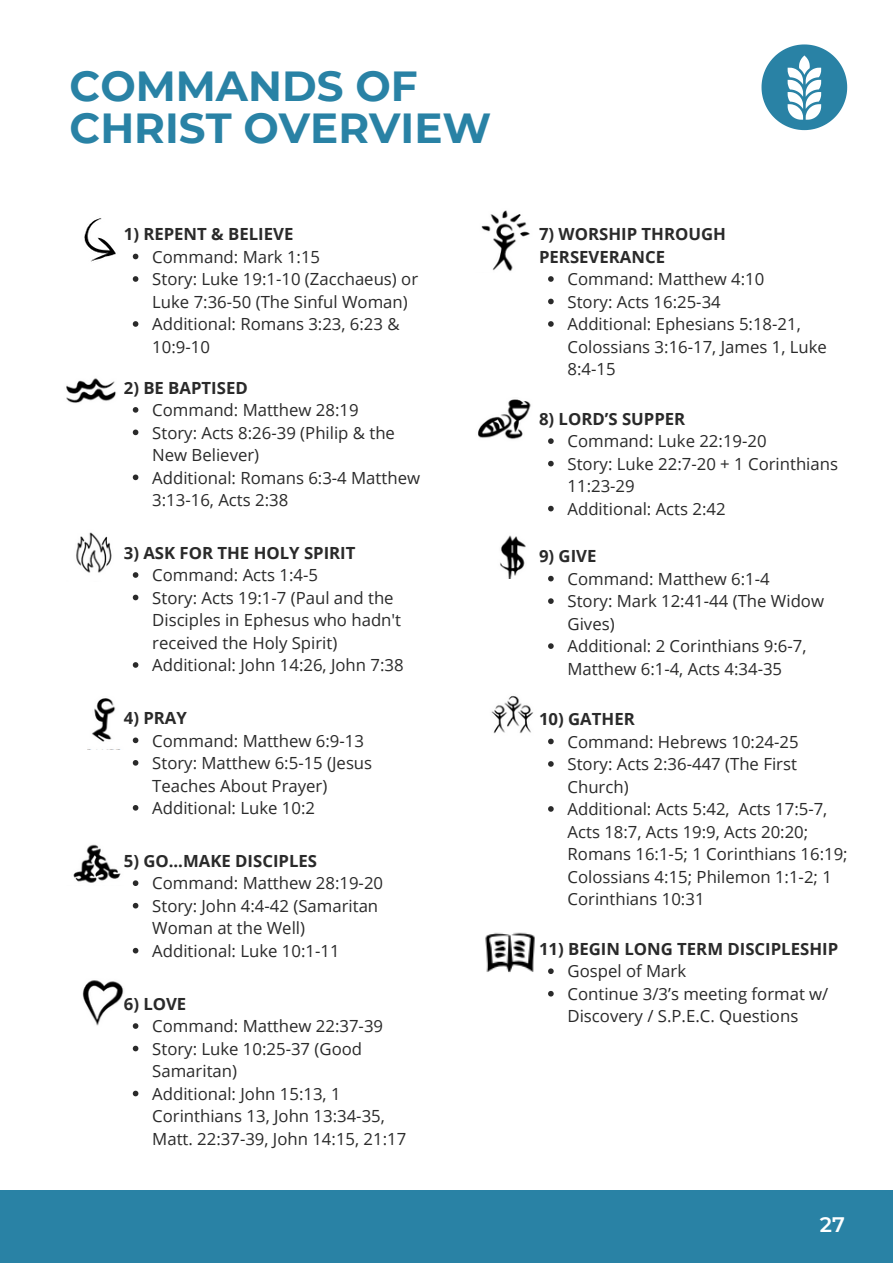
<style>
.page{position:relative;width:893px;height:1264px;background:#fff}
.page>*{position:absolute;margin:0;border:0;box-sizing:border-box;transform-origin:0 0}
.t1{font:700 42px/41.5px "Montserrat";color:#2982a5}
.t2{font:600 21px "Montserrat";color:#fff}
.t3{font:16.8px/22.5px "Open Sans";color:#2a2a2a}
.t4{font:700 16.8px/22.5px "Open Sans";color:#2a2a2a}
</style>
<div class="page">
<div style="left:0;top:1190px;width:892px;height:72px;background:#2982a5"></div>
<svg style="left:761px;top:44px;width:86px;height:86px"></svg>
<img style="left:84px;top:218px;width:32px;height:44px">
<img style="left:481px;top:210px;width:49px;height:61px">
<img style="left:478px;top:399px;width:53px;height:41px">
<img style="left:66px;top:378px;width:50px;height:25px">
<img style="left:92px;top:698px;width:41px;height:44px">
<img style="left:500px;top:535px;width:26px;height:44px">
<img style="left:82px;top:980px;width:42px;height:46px">
<img style="left:73px;top:844px;width:48px;height:39px">
<img style="left:76px;top:532px;width:36px;height:41px">
<img style="left:491px;top:695px;width:43px;height:39px">
<img style="left:485px;top:932px;width:50px;height:41px">
<svg style="left:133px;top:254px;width:5px;height:5px"></svg>
<svg style="left:133px;top:276px;width:5px;height:6px"></svg>
<svg style="left:133px;top:321px;width:5px;height:6px"></svg>
<svg style="left:548px;top:276px;width:5px;height:6px"></svg>
<svg style="left:548px;top:299px;width:5px;height:5px"></svg>
<svg style="left:548px;top:321px;width:5px;height:6px"></svg>
<svg style="left:548px;top:438px;width:5px;height:6px"></svg>
<svg style="left:548px;top:461px;width:5px;height:5px"></svg>
<svg style="left:548px;top:506px;width:5px;height:5px"></svg>
<svg style="left:548px;top:576px;width:5px;height:5px"></svg>
<svg style="left:548px;top:598px;width:5px;height:6px"></svg>
<svg style="left:548px;top:643px;width:5px;height:6px"></svg>
<svg style="left:548px;top:738px;width:5px;height:6px"></svg>
<svg style="left:548px;top:761px;width:5px;height:5px"></svg>
<svg style="left:548px;top:806px;width:5px;height:5px"></svg>
<svg style="left:548px;top:968px;width:5px;height:6px"></svg>
<svg style="left:548px;top:990px;width:5px;height:6px"></svg>
<svg style="left:133px;top:407px;width:5px;height:5px"></svg>
<svg style="left:133px;top:429px;width:5px;height:6px"></svg>
<svg style="left:133px;top:474px;width:5px;height:6px"></svg>
<svg style="left:133px;top:572px;width:5px;height:6px"></svg>
<svg style="left:133px;top:594px;width:5px;height:6px"></svg>
<svg style="left:133px;top:662px;width:5px;height:5px"></svg>
<svg style="left:133px;top:737px;width:5px;height:6px"></svg>
<svg style="left:133px;top:760px;width:5px;height:5px"></svg>
<svg style="left:133px;top:805px;width:5px;height:5px"></svg>
<svg style="left:133px;top:880px;width:5px;height:6px"></svg>
<svg style="left:133px;top:902px;width:5px;height:6px"></svg>
<svg style="left:133px;top:947px;width:5px;height:6px"></svg>
<svg style="left:133px;top:1023px;width:5px;height:5px"></svg>
<svg style="left:133px;top:1045px;width:5px;height:6px"></svg>
<svg style="left:133px;top:1090px;width:5px;height:6px"></svg>
<h1 class="t1" style="left:70px;top:65px;width:423px">COMMANDS OF<br>CHRIST OVERVIEW</h1>
<p class="t4" style="left:124px;top:222px;width:171px">1) REPENT &amp; BELIEVE</p>
<p class="t3" style="left:152px;top:245px;width:267px">Command: Mark 1:15<br>Story: Luke 19:1-10 (Zacchaeus) or<br>Luke 7:36-50 (The Sinful Woman)<br>Additional: Romans 3:23, 6:23 &amp;<br>10:9-10</p>
<p class="t4" style="left:124px;top:376px;width:125px">2) BE BAPTISED</p>
<p class="t3" style="left:152px;top:398px;width:269px">Command: Matthew 28:19<br>Story: Acts 8:26-39 (Philip &amp; the<br>New Believer)<br>Additional: Romans 6:3-4 Matthew<br>3:13-16, Acts 2:38</p>
<p class="t4" style="left:124px;top:541px;width:233px">3) ASK FOR THE HOLY SPIRIT</p>
<p class="t3" style="left:152px;top:563px;width:253px">Command: Acts 1:4-5<br>Story: Acts 19:1-7 (Paul and the<br>Disciples in Ephesus who hadn't received the Holy Spirit)<br>Additional: John 14:26, John 7:38</p>
<p class="t4" style="left:124px;top:706px;width:65px">4) PRAY</p>
<p class="t3" style="left:152px;top:728px;width:221px">Command: Matthew 6:9-13<br>Story: Matthew 6:5-15 (Jesus<br>Teaches About Prayer)<br>Additional: Luke 10:2</p>
<p class="t4" style="left:124px;top:849px;width:195px">5) GO...MAKE DISCIPLES</p>
<p class="t3" style="left:152px;top:871px;width:232px">Command: Matthew 28:19-20<br>Story: John 4:4-42 (Samaritan<br>Woman at the Well)<br>Additional: Luke 10:1-11</p>
<p class="t4" style="left:124px;top:991px;width:64px">6) LOVE</p>
<p class="t3" style="left:152px;top:1014px;width:255px">Command: Matthew 22:37-39<br>Story: Luke 10:25-37 (Good<br>Samaritan)<br>Additional: John 15:13, 1<br>Corinthians 13, John 13:34-35,<br>Matt. 22:37-39, John 14:15, 21:17</p>
<p class="t4" style="left:539px;top:222px;width:188px">7) WORSHIP THROUGH<br>PERSEVERANCE</p>
<p class="t3" style="left:567px;top:267px;width:261px">Command: Matthew 4:10<br>Story: Acts 16:25-34<br>Additional: Ephesians 5:18-21,<br>Colossians 3:16-17, James 1, Luke<br>8:4-15</p>
<p class="t4" style="left:539px;top:407px;width:148px">8) LORD’S SUPPER</p>
<p class="t3" style="left:567px;top:429px;width:272px">Command: Luke 22:19-20<br>Story: Luke 22:7-20 + 1 Corinthians<br>11:23-29<br>Additional: Acts 2:42</p>
<p class="t4" style="left:539px;top:544px;width:59px">9) GIVE</p>
<p class="t3" style="left:567px;top:567px;width:258px">Command: Matthew 6:1-4<br>Story: Mark 12:41-44 (The Widow<br>Gives)<br>Additional: 2 Corinthians 9:6-7,<br>Matthew 6:1-4, Acts 4:34-35</p>
<p class="t4" style="left:539px;top:707px;width:97px">10) GATHER</p>
<p class="t3" style="left:567px;top:730px;width:282px">Command: Hebrews 10:24-25<br>Story: Acts 2:36-447 (The First<br>Church)<br>Additional: Acts 5:42, Acts 17:5-7,<br>Acts 18:7, Acts 19:9, Acts 20:20;<br>Romans 16:1-5; 1 Corinthians 16:19;<br>Colossians 4:15; Philemon 1:1-2; 1<br>Corinthians 10:31</p>
<p class="t4" style="left:539px;top:937px;width:300px">11) BEGIN LONG TERM DISCIPLESHIP</p>
<p class="t3" style="left:567px;top:959px;width:262px">Gospel of Mark<br>Continue 3/3’s meeting format w/<br>Discovery / S.P.E.C. Questions</p>
<p class="t2" style="left:819px;top:1211px;width:26px">27</p>
</div>
